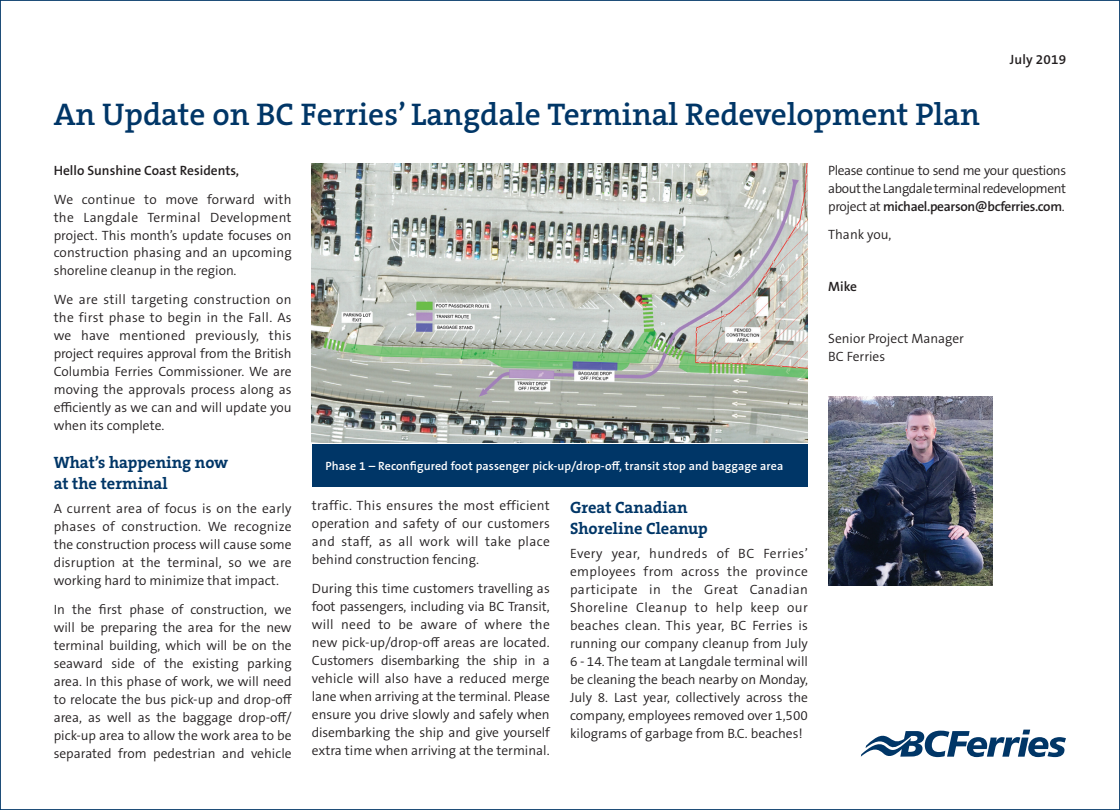
<style>
.page{position:relative;width:1120px;height:810px;background:#fff}
.page>*{position:absolute;margin:0;border:0;box-sizing:border-box;transform-origin:0 0}
.t1{font:600 31.5px "The Serif B W6";color:#003667}
.subhead{font:700 16.5px/21px "The Serif B W7";color:#003667}
.body{font:300 13.5px/18px "The Sans B W4";color:#231f20;text-align:justify}
.body-2{font:600 13.5px "The Sans B W6";color:#231f20}
.body-3{font:600 12px "The Sans B W6";letter-spacing:.01em;color:#fff}
.s1{font-family:"The Sans B W6";font-weight:600}
</style>
<div class="page">
<svg style="left:861px;top:730px;width:205px;height:27px"></svg>
<img style="left:828px;top:397px;width:164px;height:189px">
<img style="left:312px;top:164px;width:496px;height:278px">
<div style="left:312px;top:445px;width:496px;height:42px;background:#003667"></div>
<p class="t1" style="left:54px;top:94px;width:928px">An Update on BC Ferries’ Langdale Terminal Redevelopment Plan</p>
<p class="body-2" style="left:1010px;top:51px;width:58px">July 2019</p>
<p class="body-2" style="left:54px;top:161px;width:187px">Hello Sunshine Coast Residents,</p>
<p class="body" style="left:54px;top:190px;width:239px">We continue to move forward with the Langdale Terminal Development project. This month’s update focuses on construction phasing and an upcoming shoreline cleanup in the region.</p>
<p class="body" style="left:54px;top:291px;width:239px">We are still targeting construction on the first phase to begin in the Fall. As we have mentioned previously, this project requires approval from the British Columbia Ferries Commissioner. We are moving the approvals process along as efficiently as we can and will update you when its complete.</p>
<p class="subhead" style="left:54px;top:451px;width:176px">What’s happening now at the terminal</p>
<p class="body" style="left:54px;top:500px;width:239px">A current area of focus is on the early phases of construction. We recognize the construction process will cause some disruption at the terminal, so we are working hard to minimize that impact.</p>
<p class="body" style="left:54px;top:601px;width:240px">In the first phase of construction, we will be preparing the area for the new terminal building, which will be on the seaward side of the existing parking area. In this phase of work, we will need to relocate the bus pick-up and drop-off area, as well as the baggage drop-off/ pick-up area to allow the work area to be separated from pedestrian and vehicle</p>
<p class="body-3" style="left:325px;top:459px;width:459px">Phase 1 – Reconfigured foot passenger pick-up/drop-off, transit stop and baggage area</p>
<p class="body" style="left:312px;top:497px;width:239px">traffic. This ensures the most efficient operation and safety of our customers and staff, as all work will take place behind construction fencing.</p>
<p class="body" style="left:312px;top:580px;width:239px">During this time customers travelling as foot passengers, including via BC Transit, will need to be aware of where the new pick-up/drop-off areas are located.<br>Customers disembarking the ship in a vehicle will also have a reduced merge lane when arriving at the terminal. Please ensure you drive slowly and safely when disembarking the ship and give yourself extra time when arriving at the terminal.</p>
<p class="subhead" style="left:570px;top:496px;width:139px">Great Canadian<br>Shoreline Cleanup</p>
<p class="body" style="left:570px;top:545px;width:239px">Every year, hundreds of BC Ferries’ employees from across the province participate in the Great Canadian Shoreline Cleanup to help keep our beaches clean. This year, BC Ferries is running our company cleanup from July 6 - 14. The team at Langdale terminal will be cleaning the beach nearby on Monday, July 8. Last year, collectively across the company, employees removed over 1,500 kilograms of garbage from B.C. beaches!</p>
<p class="body" style="left:828px;top:161px;width:239px">Please continue to send me your questions about the Langdale terminal redevelopment project at <span class="s1">michael.pearson@bcferries.com</span>.</p>
<p class="body" style="left:828px;top:226px;width:65px">Thank you,</p>
<p class="body-2" style="left:828px;top:278px;width:30px">Mike</p>
<p class="body" style="left:828px;top:329px;width:137px">Senior Project Manager<br>BC Ferries</p>
</div>
